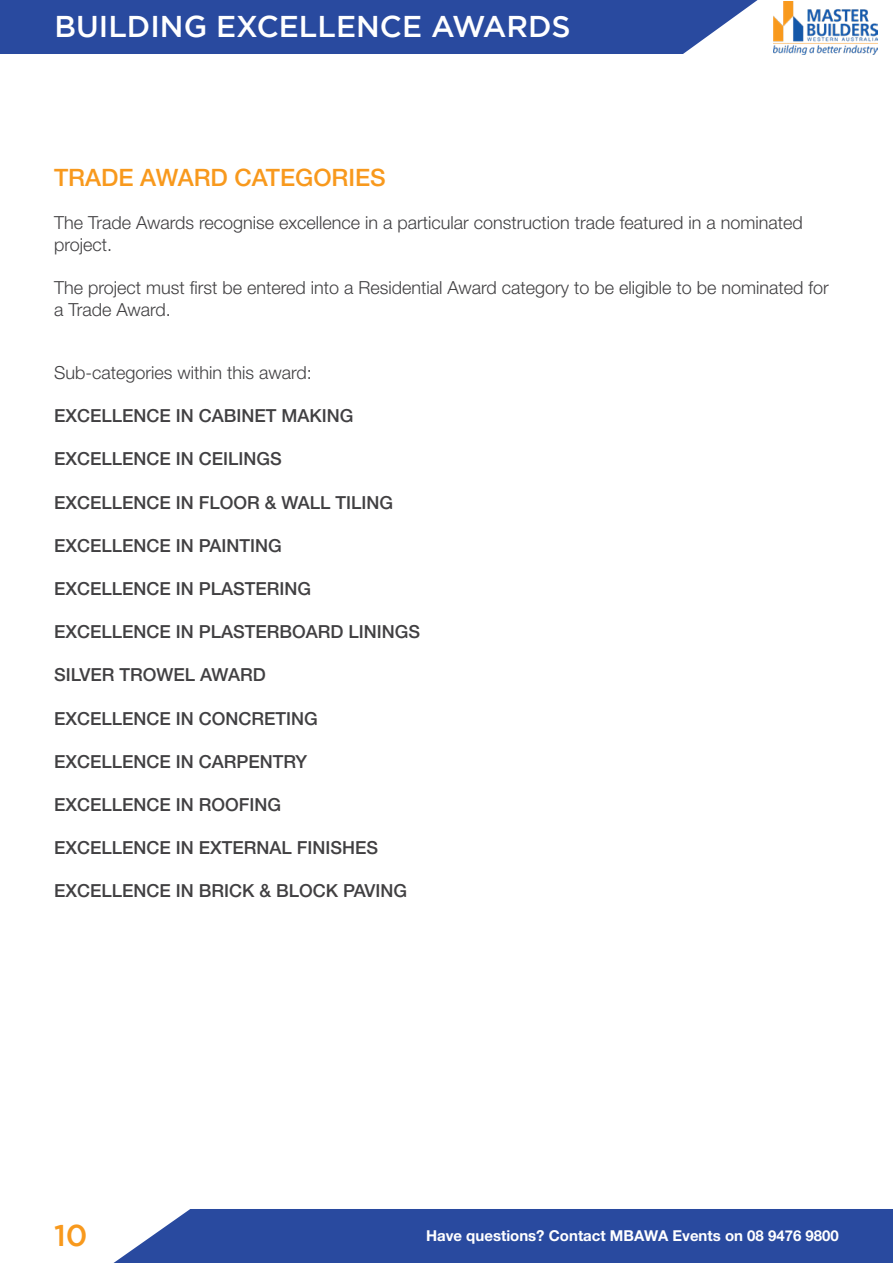
<style>
.page{position:relative;width:893px;height:1263px;background:#fff}
.page>*{position:absolute;margin:0;border:0;box-sizing:border-box;transform-origin:0 0}
.t1{font:500 30px "Gotham";color:#fff}
.t2{font:500 30px "Gotham";color:#f8991d}
.t3{font:500 24px "Helvetica Neue LT Std";color:#f8991d}
.t4{font:500 18px "Helvetica Neue LT Std";color:#414042}
.t5{font:300 18px/21.6px "Helvetica Neue LT Std";color:#414042}
.t6{font:700 15px "Helvetica Neue LT Std";color:#fff}
</style>
<div class="page">
<div style="left:0;top:0;width:758px;height:54px;background:#294a9f"></div>
<img style="left:773px;top:2px;width:105px;height:52px">
<div style="left:114px;top:1209px;width:779px;height:54px;background:#294a9f"></div>
<h1 class="t1" style="left:55px;top:10px;width:518px">BUILDING EXCELLENCE AWARDS</h1>
<h2 class="t3" style="left:54px;top:163px;width:333px">TRADE AWARD CATEGORIES</h2>
<p class="t5" style="left:54px;top:212px;width:750px">The Trade Awards recognise excellence in a particular construction trade featured in a nominated project.</p>
<p class="t5" style="left:54px;top:276px;width:776px">The project must first be entered into a Residential Award category to be eligible to be nominated for a Trade Award.</p>
<p class="t5" style="left:54px;top:361px;width:259px">Sub-categories within this award:</p>
<p class="t4" style="left:54px;top:405px;width:301px">EXCELLENCE IN CABINET MAKING</p>
<p class="t4" style="left:54px;top:448px;width:229px">EXCELLENCE IN CEILINGS</p>
<p class="t4" style="left:54px;top:491px;width:341px">EXCELLENCE IN FLOOR &amp; WALL TILING</p>
<p class="t4" style="left:54px;top:535px;width:229px">EXCELLENCE IN PAINTING</p>
<p class="t4" style="left:54px;top:578px;width:259px">EXCELLENCE IN PLASTERING</p>
<p class="t4" style="left:54px;top:621px;width:368px">EXCELLENCE IN PLASTERBOARD LININGS</p>
<p class="t4" style="left:54px;top:664px;width:213px">SILVER TROWEL AWARD</p>
<p class="t4" style="left:54px;top:707px;width:265px">EXCELLENCE IN CONCRETING</p>
<p class="t4" style="left:54px;top:751px;width:255px">EXCELLENCE IN CARPENTRY</p>
<p class="t4" style="left:54px;top:794px;width:229px">EXCELLENCE IN ROOFING</p>
<p class="t4" style="left:54px;top:837px;width:326px">EXCELLENCE IN EXTERNAL FINISHES</p>
<p class="t4" style="left:54px;top:880px;width:355px">EXCELLENCE IN BRICK &amp; BLOCK PAVING</p>
<h1 class="t2" style="left:54px;top:1218px;width:35px">10</h1>
<p class="t6" style="left:426px;top:1226px;width:414px">Have questions? Contact MBAWA Events on 08 9476 9800</p>
</div>
